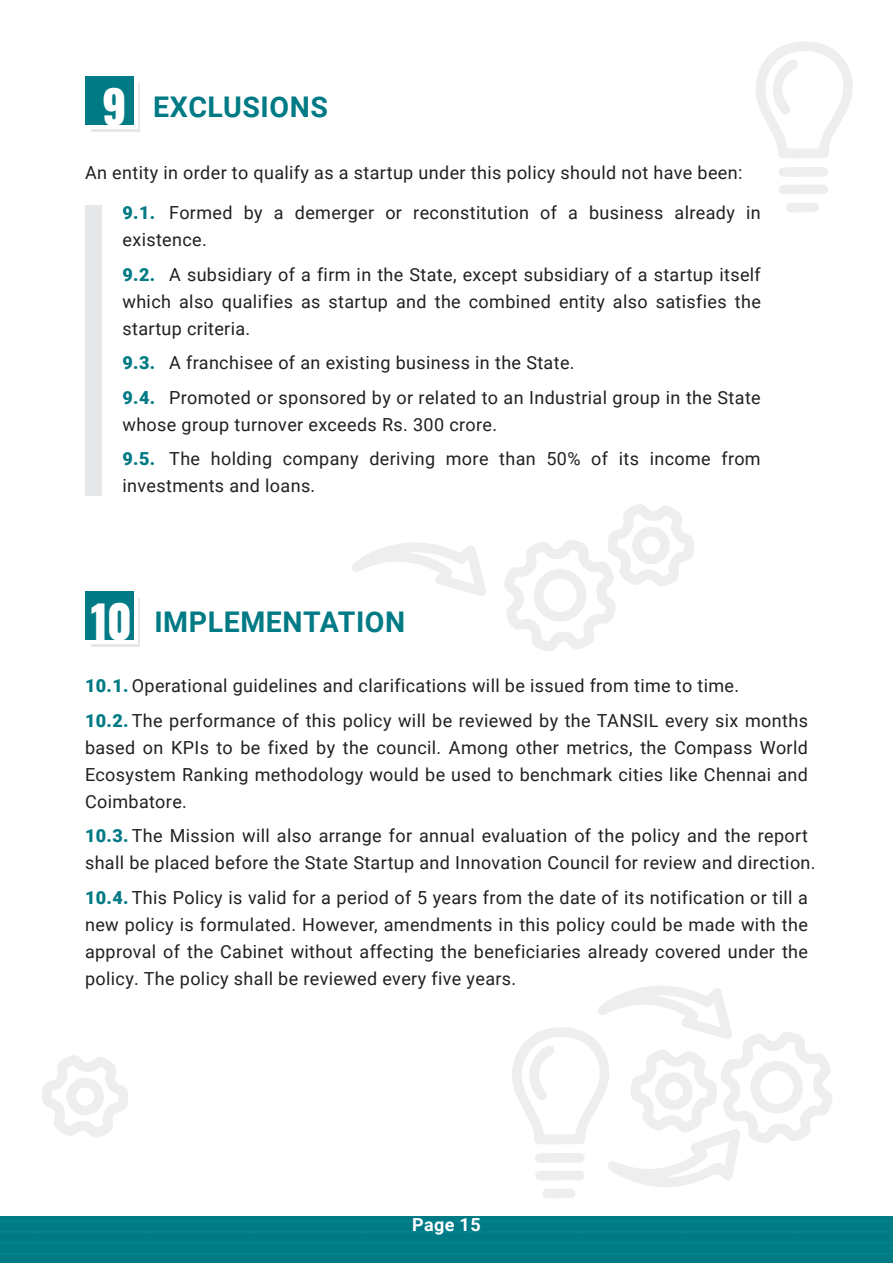
<style>
.page{position:relative;width:893px;height:1263px;background:#fff}
.page>*{position:absolute;margin:0;border:0;box-sizing:border-box;transform-origin:0 0}
.t1{font:800 45px "Oswald";color:#fff}
.t2{font:700 28.5px "Roboto";letter-spacing:.02em;color:#007a85}
.t3{font:18px/27px "Roboto";letter-spacing:.02em;color:#231f20}
.t4{font:700 18px "Roboto";letter-spacing:.02em;color:#fff}
.s1{font-weight:900;color:#007a85}
</style>
<div class="page">
<svg style="left:0;top:1217px;width:893px;height:46px;background:#007b86"></svg>
<svg style="left:779px;top:167px;width:49px;height:10px"></svg>
<svg style="left:779px;top:185px;width:49px;height:9px"></svg>
<svg style="left:786px;top:203px;width:33px;height:9px"></svg>
<svg style="left:756px;top:41px;width:97px;height:117px"></svg>
<svg style="left:352px;top:542px;width:134px;height:54px"></svg>
<svg style="left:512px;top:986px;width:320px;height:212px"></svg>
<svg style="left:504px;top:504px;width:190px;height:147px"></svg>
<svg style="left:42px;top:1055px;width:86px;height:83px"></svg>
<div style="left:92px;top:83px;width:48px;height:48px;background:linear-gradient(to right,#e6e7e9,#e6e7e9)"></div>
<div style="left:89px;top:80px;width:48px;height:49px;background:#fff"></div>
<div style="left:85px;top:77px;width:49px;height:48px;background:#007a85"></div>
<div style="left:92px;top:598px;width:48px;height:48px;background:linear-gradient(to right,#e6e7e9,#e6e7e9)"></div>
<div style="left:89px;top:595px;width:48px;height:49px;background:#fff"></div>
<div style="left:85px;top:591px;width:49px;height:49px;background:#007a85"></div>
<div style="left:85px;top:206px;width:17px;height:290px;background:#e6e7e9"></div>
<h1 class="t1" style="left:102px;top:75px;width:26px">9</h1>
<h2 class="t2" style="left:153px;top:86px;width:176px">EXCLUSIONS</h2>
<p class="t3" style="left:85px;top:158px;width:659px">An entity in order to qualify as a startup under this policy should not have been:</p>
<p class="t3" style="left:122px;top:198px;width:640px"><span class="s1">9.1.</span> Formed by a demerger or reconstitution of a business already in existence.</p>
<p class="t3" style="left:122px;top:260px;width:640px;text-align:justify"><span class="s1">9.2.</span> A subsidiary of a firm in the State, except subsidiary of a startup itself which also qualifies as startup and the combined entity also satisfies the startup criteria.</p>
<p class="t3" style="left:122px;top:345px;width:640px;line-height:34.5px"><span class="s1">9.3.</span> A franchisee of an existing business in the State.<br><span class="s1">9.4.</span> Promoted or sponsored by or related to an Industrial group in the State</p>
<p class="t3" style="left:122px;top:406px;width:640px;line-height:34.5px">whose group turnover exceeds Rs. 300 crore.<br><span class="s1">9.5.</span> The holding company deriving more than 50% of its income from</p>
<p class="t3" style="left:122px;top:471px;width:194px">investments and loans.</p>
<h1 class="t1" style="left:87px;top:590px;width:46px">10</h1>
<h2 class="t2" style="left:154px;top:602px;width:252px">IMPLEMENTATION</h2>
<p class="t3" style="left:85px;top:668px;width:724px;line-height:34.5px"><span class="s1">10.1.</span> Operational guidelines and clarifications will be issued from time to time.<br><span class="s1">10.2.</span> The performance of this policy will be reviewed by the TANSIL every six months</p>
<p class="t3" style="left:85px;top:733px;width:724px;text-align:justify">based on KPIs to be fixed by the council. Among other metrics, the Compass World Ecosystem Ranking methodology would be used to benchmark cities like Chennai and Coimbatore.</p>
<p class="t3" style="left:85px;top:822px;width:732px"><span class="s1">10.3.</span> The Mission will also arrange for annual evaluation of the policy and the report shall be placed before the State Startup and Innovation Council for review and direction.</p>
<p class="t3" style="left:85px;top:883px;width:724px;text-align:justify"><span class="s1">10.4.</span> This Policy is valid for a period of 5 years from the date of its notification or till a new policy is formulated. However, amendments in this policy could be made with the approval of the Cabinet without affecting the beneficiaries already covered under the policy. The policy shall be reviewed every five years.</p>
<p class="t4" style="left:412px;top:1212px;width:70px">Page 15</p>
</div>
